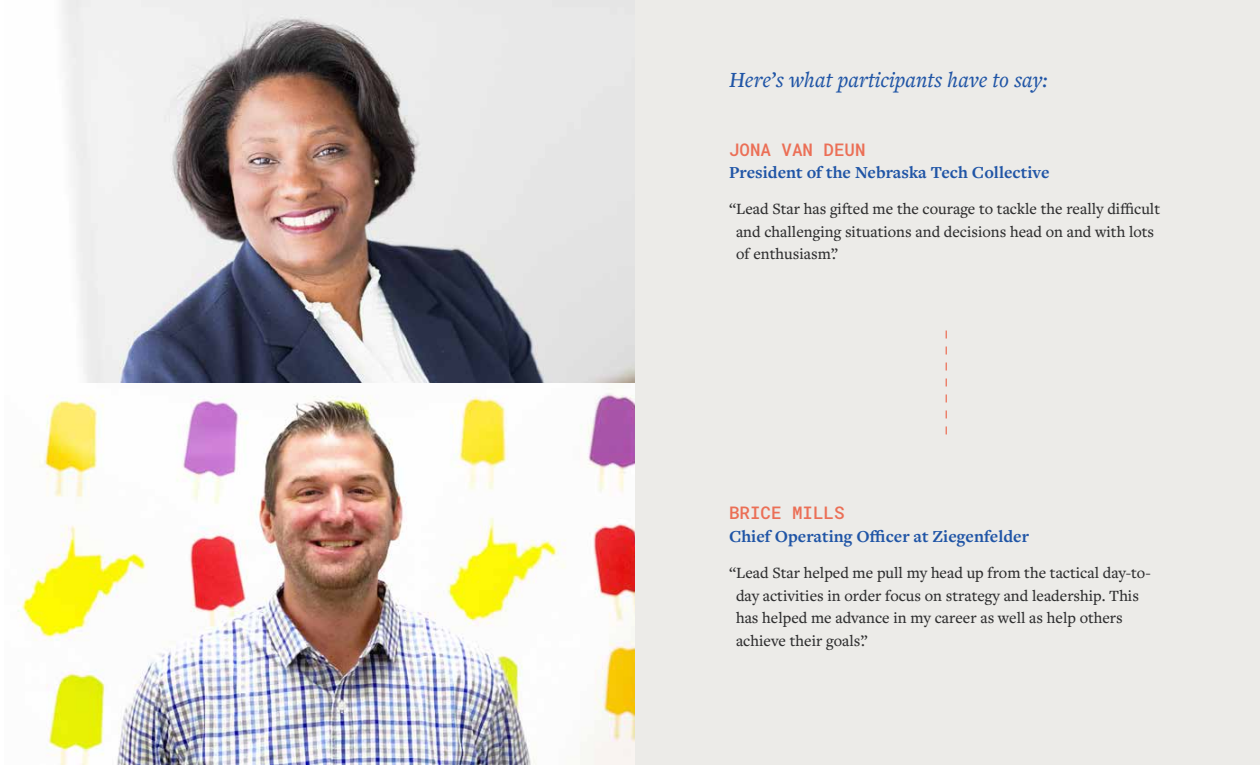
<style>
.page{position:relative;width:1260px;height:765px;background:#fff}
.page>*{position:absolute;margin:0;border:0;box-sizing:border-box;transform-origin:0 0}
.t1{font:italic 500 22.5px "Freight Text Pro";color:#2055a6}
.t2{font:700 17.5px "Freight Text Pro";color:#2055a6}
.t3{font:17.5px "Roboto Mono";color:#eb6f56}
.t4{font:500 16.25px/22.5px "Freight Text Pro";color:#2e2e2f}
</style>
<div class="page">
<div style="left:630px;top:0;width:630px;height:765px;background:#ecebe8"></div>
<img style="left:18px;top:0;width:617px;height:765px">
<svg style="left:946px;top:331px;width:1px;height:103px"></svg>
<h1 class="t1" style="left:729px;top:65px;width:320px">Here’s what participants have to say:</h1>
<p class="t3" style="left:729px;top:137px;width:138px">JONA VAN DEUN</p>
<p class="t2" style="left:729px;top:161px;width:322px">President of the Nebraska Tech Collective</p>
<p class="t4" style="left:736px;top:197px;width:426px;text-indent:-7px">“Lead Star has gifted me the courage to tackle the really difficult and challenging situations and decisions head on and with lots of enthusiasm”.</p>
<p class="t3" style="left:729px;top:501px;width:117px">BRICE MILLS</p>
<p class="t2" style="left:729px;top:524px;width:302px">Chief Operating Officer at Ziegenfelder</p>
<p class="t4" style="left:736px;top:561px;width:416px;text-indent:-7px">“Lead Star helped me pull my head up from the tactical day-to&shy;day activities in order focus on strategy and leadership. This has helped me advance in my career as well as help others achieve their goals”.</p>
</div>
